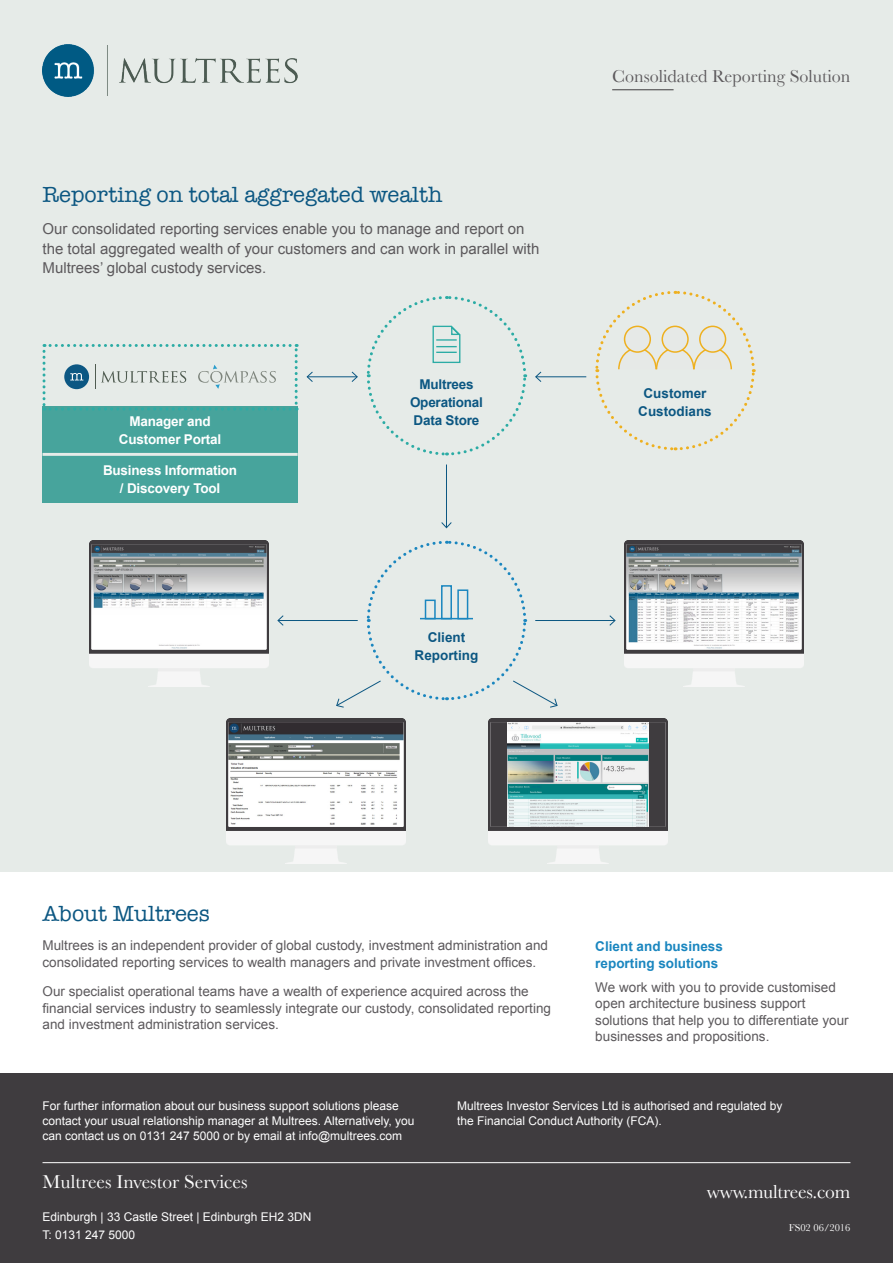
<style>
.page{position:relative;width:893px;height:1263px;background:#fff}
.page>*{position:absolute;margin:0;border:0;box-sizing:border-box;transform-origin:0 0}
.Heading{font:22.5px "American Typewriter";color:#0c5782}
.Baskerville_7_5pt__1{font:19.5px "Baskerville";color:#fff}
.t1{font:18px "Baskerville";color:#5c595c}
.Body_9pt{font:15px/19.5px "Arial";color:#5c595c}
.Body_9pt-2{font:13.5px/16.5px "Arial";color:#5c595c}
._3_Body_Heads{font:13.5px/16.5px "Arial";color:#5c595c}
.Text{font:700 13.5px/18px "Arial";color:#0c5782;text-align:center}
.Text-2{font:700 13.5px/18px "Arial";letter-spacing:-.015em;color:#fff;text-align:center}
._3_Body_Heads-2{font:700 13.5px/16.5px "Arial";color:#1a86bf}
.Baskerville_7_5pt__1-2{font:12px/15px "Arial";color:#fff}
.t2{font:10.5px "Baskerville";color:#fff}
</style>
<div class="page">
<div style="left:0;top:0;width:893px;height:872px;background:#e6ebe8"></div>
<div style="left:0;top:1074px;width:893px;height:189px;background:#3f3c3f"></div>
<img style="left:43px;top:44px;width:255px;height:53px">
<hr style="left:612px;top:90px;width:62px;height:1px;background:#3f3c3f">
<hr style="left:43px;top:1162px;width:807px;height:1px;background:#fff">
<hr style="left:307px;top:376px;width:50px;height:1px;background:#0c5782">
<svg style="left:351px;top:371px;width:7px;height:11px"></svg>
<svg style="left:306px;top:371px;width:7px;height:11px"></svg>
<hr style="left:536px;top:376px;width:50px;height:1px;background:#0c5782">
<svg style="left:535px;top:371px;width:7px;height:11px"></svg>
<hr style="left:278px;top:620px;width:80px;height:1px;background:#0c5782">
<svg style="left:277px;top:615px;width:7px;height:11px"></svg>
<hr style="left:535px;top:620px;width:80px;height:1px;background:#0c5782">
<svg style="left:609px;top:615px;width:7px;height:11px"></svg>
<svg style="left:595px;top:290px;width:161px;height:161px"></svg>
<div style="left:625px;top:326px;width:25px;height:26px;background:#e6e9e7;border-radius:50%"></div>
<div style="left:624px;top:326px;width:27px;height:27px;border:2px solid #eeb01f;border-radius:50%"></div>
<svg style="left:366px;top:296px;width:162px;height:160px"></svg>
<div style="left:43px;top:406px;width:255px;height:97px;background:#47a49c"></div>
<hr style="left:43px;top:453px;width:255px;height:3px;background:#e6ebe8">
<svg style="left:43px;top:344px;width:255px;height:66px"></svg>
<hr style="left:446px;top:464px;width:1px;height:64px;background:#0c5782">
<svg style="left:441px;top:522px;width:11px;height:7px"></svg>
<img style="left:89px;top:540px;width:179px;height:146px">
<img style="left:226px;top:718px;width:179px;height:146px">
<img style="left:488px;top:718px;width:179px;height:146px">
<svg style="left:336px;top:540px;width:222px;height:168px"></svg>
<img style="left:625px;top:540px;width:178px;height:146px">
<p class="Heading" style="left:43px;top:177px;width:401px">Reporting on total aggregated wealth</p>
<p class="Body_9pt" style="left:43px;top:219px;width:498px">Our consolidated reporting services enable you to manage and report on the total aggregated wealth of your customers and can work in parallel with<br>Multrees’ global custody services.</p>
<p class="Text-2" style="left:119px;top:413px;width:104px">Manager and<br>Customer Portal</p>
<p class="Text-2" style="left:103px;top:461px;width:136px">Business Information / Discovery Tool</p>
<p class="Text" style="left:410px;top:376px;width:74px">Multrees<br>Operational<br>Data Store</p>
<p class="Text" style="left:415px;top:629px;width:65px">Client<br>Reporting</p>
<p class="t1" style="left:612px;top:66px;width:240px">Consolidated Reporting Solution</p>
<p class="Text" style="left:638px;top:385px;width:75px">Customer<br>Custodians</p>
<p class="Heading" style="left:43px;top:896px;width:169px">About Multrees</p>
<p class="Body_9pt-2" style="left:43px;top:937px;width:507px">Multrees is an independent provider of global custody, investment administration and consolidated reporting services to wealth managers and private investment offices.</p>
<p class="Body_9pt-2" style="left:43px;top:983px;width:510px">Our specialist operational teams have a wealth of experience acquired across the financial services industry to seamlessly integrate our custody, consolidated reporting and investment administration services.</p>
<p class="_3_Body_Heads-2" style="left:595px;top:938px;width:129px">Client and business reporting solutions</p>
<p class="_3_Body_Heads" style="left:595px;top:979px;width:255px">We work with you to provide customised open architecture business support solutions that help you to differentiate your businesses and propositions.</p>
<p class="Baskerville_7_5pt__1-2" style="left:43px;top:1099px;width:373px">For further information about our business support solutions please contact your usual relationship manager at Multrees. Alternatively, you can contact us on 0131 247 5000 or by email at info@multrees.com</p>
<p class="Baskerville_7_5pt__1-2" style="left:457px;top:1099px;width:327px">Multrees Investor Services Ltd is authorised and regulated by the Financial Conduct Authority (FCA).</p>
<p class="Baskerville_7_5pt__1" style="left:43px;top:1170px;width:207px">Multrees Investor Services</p>
<p class="Baskerville_7_5pt__1-2" style="left:43px;top:1209px;width:271px">Edinburgh | 33 Castle Street | Edinburgh EH2 3DN</p>
<p class="Baskerville_7_5pt__1-2" style="left:43px;top:1227px;width:94px">T: 0131 247 5000</p>
<p class="Baskerville_7_5pt__1" style="left:707px;top:1180px;width:145px">www.multrees.com</p>
<p class="t2" style="left:789px;top:1221px;width:63px">FS02 06/2016</p>
</div>
